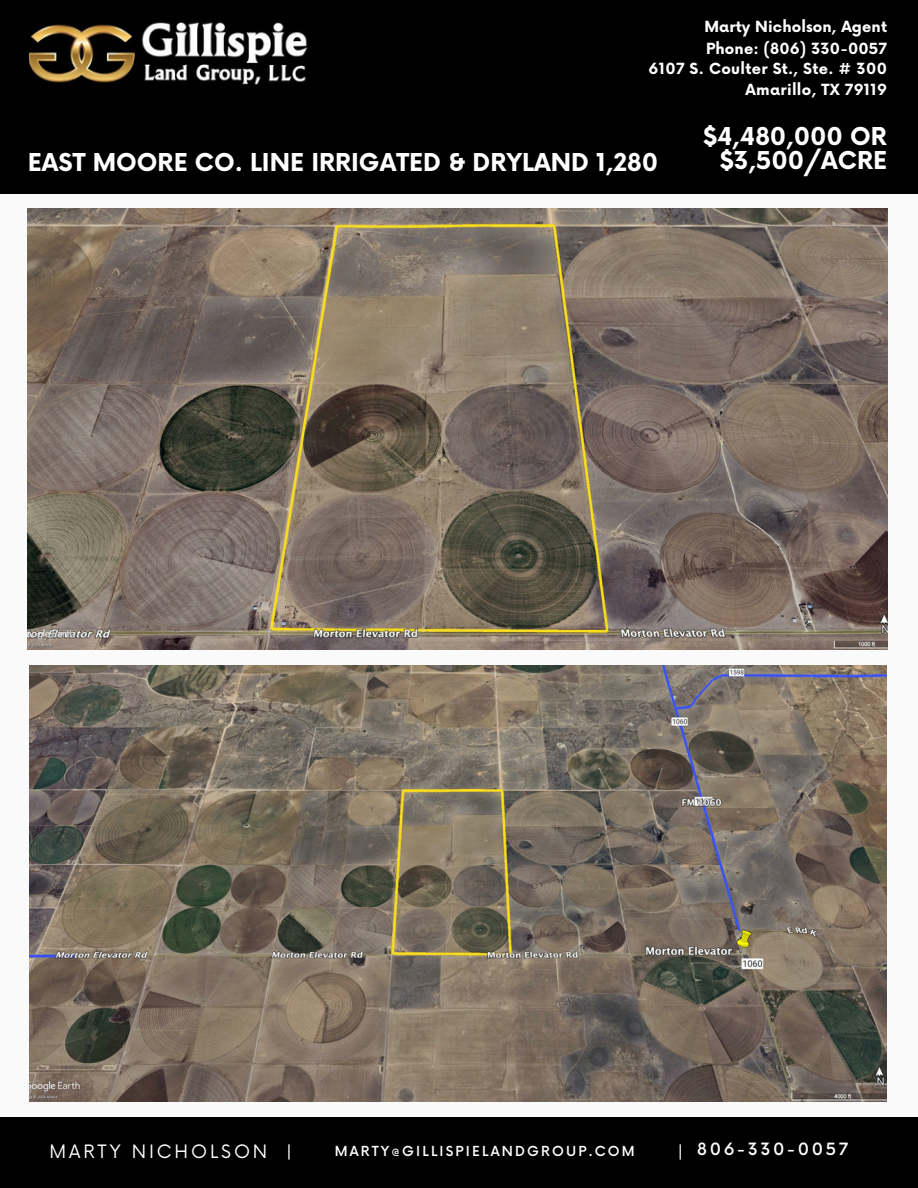
<style>
.page{position:relative;width:918px;height:1188px;background:#fafafa}
.page>*{position:absolute;margin:0;border:0;box-sizing:border-box;transform-origin:0 0}
.t1{font:700 24px/23.7px "Now";color:#fff;text-align:right}
.t2{font:18px "Now";letter-spacing:.16em;color:#fff}
.t3{font:500 16.8px "Now";color:#fff}
.t4{font:500 16.5px "Now";letter-spacing:.16em;color:#fff}
.t5{font:700 15px "Now";letter-spacing:.01em;color:#fff}
.t6{font:500 13.5px "Now";letter-spacing:.16em;color:#fff}
</style>
<div class="page">
<div style="left:0;top:1117px;width:918px;height:71px;background:#000"></div>
<div style="left:0;top:0;width:918px;height:194px;background:#000"></div>
<img style="left:29px;top:22px;width:279px;height:63px">
<img style="left:28px;top:209px;width:859px;height:441px">
<img style="left:29px;top:666px;width:858px;height:435px">
<p class="t5" style="left:704px;top:18px;width:184px">Marty Nicholson, Agent</p>
<h1 class="t5" style="left:706px;top:41px;width:182px">Phone: (806) 330-0057</h1>
<h1 class="t5" style="left:649px;top:60px;width:240px">6107 S. Coulter St., Ste. # 300</h1>
<p class="t5" style="left:746px;top:82px;width:143px">Amarillo, TX 79119</p>
<p class="t1" style="left:703px;top:126px;width:186px">$4,480,000 OR $3,500/ACRE</p>
<p class="t1" style="left:28px;top:152px;width:632px">EAST MOORE CO. LINE IRRIGATED &amp; DRYLAND 1,280</p>
<h3 class="t2" style="left:50px;top:1141px;width:219px">MARTY NICHOLSON</h3>
<p class="t3" style="left:287px;top:1141px;width:7px">|</p>
<p class="t6" style="left:335px;top:1144px;width:302px">MARTY@GILLISPIELANDGROUP.COM</p>
<h2 class="t3" style="left:678px;top:1142px;width:7px">|</h2>
<h4 class="t4" style="left:697px;top:1140px;width:152px">806-330-0057</h4>
</div>
